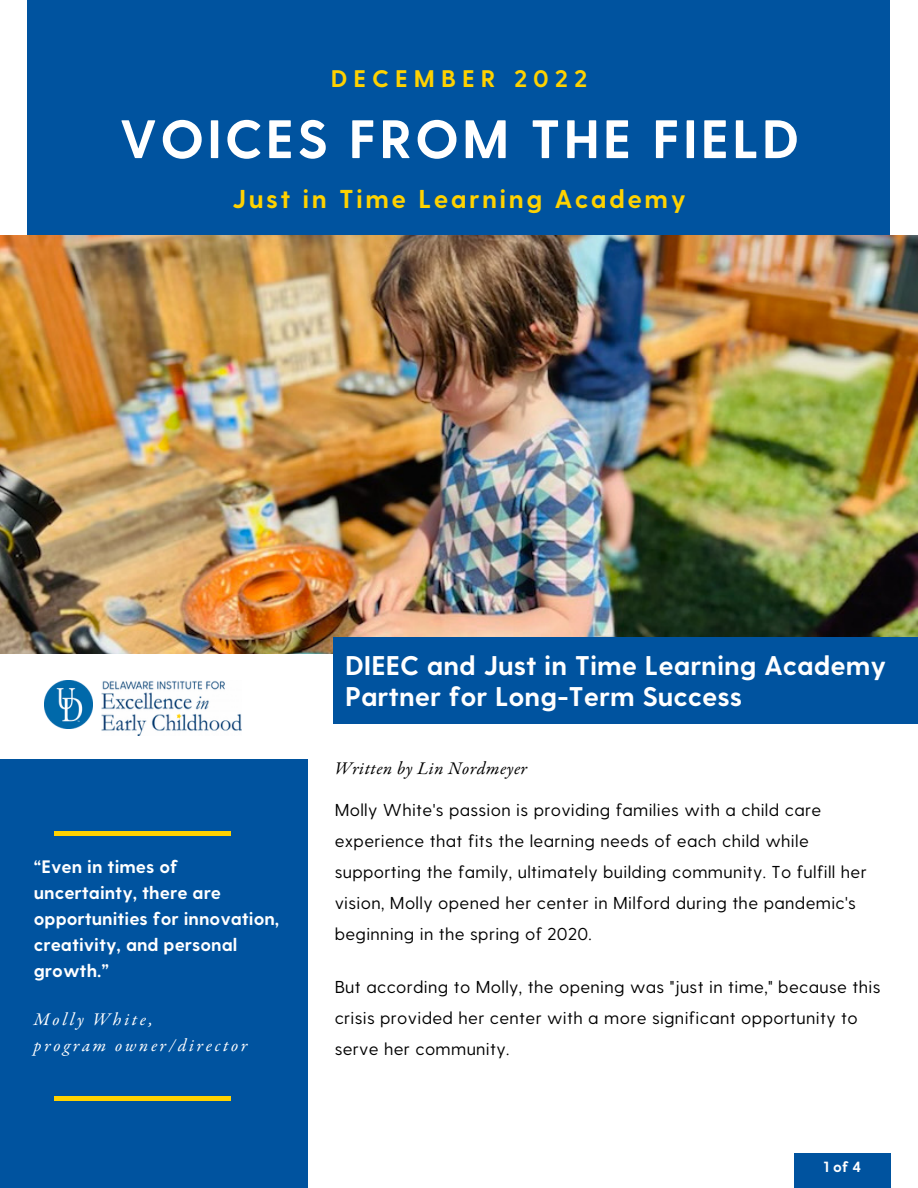
<style>
.page{position:relative;width:918px;height:1188px;background:#fff}
.page>*{position:absolute;margin:0;border:0;box-sizing:border-box;transform-origin:0 0}
.t1{font:700 54px "Greycliff CF";letter-spacing:.05em;color:#fff}
.t2{font:700 27px/31.5px "Greycliff CF";color:#fff}
.t3{font:700 25.8px "Greycliff CF";letter-spacing:.095em;color:#ffd200}
.t4{font:700 24px "Greycliff CF";letter-spacing:.25em;color:#ffd200}
.t5{font:700 18px/25.8px "Greycliff CF";color:#fff}
.t6{font:italic 18px/25.8px "Garamond Premr Pro";letter-spacing:.15em;color:#fff}
.t7{font:italic 18px "Garamond Premr Pro";letter-spacing:.03em;color:#000}
.t8{font:17.25px/31px "Greycliff CF";letter-spacing:.02em;color:#000}
.t9{font:700 14.7px "Greycliff CF";color:#fff}
</style>
<div class="page">
<div style="left:0;top:759px;width:307px;height:429px;background:#00539f"></div>
<div style="left:28px;top:0;width:862px;height:364px;background:#00539f"></div>
<img style="left:0;top:236px;width:918px;height:417px">
<div style="left:55px;top:831px;width:176px;height:5px;background:#ffd200"></div>
<div style="left:55px;top:1096px;width:176px;height:5px;background:#ffd200"></div>
<img style="left:102px;top:681px;width:139px;height:55px">
<img style="left:44px;top:680px;width:49px;height:49px">
<div style="left:794px;top:1153px;width:97px;height:35px;background:#00539f"></div>
<div style="left:333px;top:637px;width:585px;height:87px;background:#00539f"></div>
<h3 class="t4" style="left:331px;top:63px;width:258px">DECEMBER 2022</h3>
<h1 class="t1" style="left:119px;top:104px;width:682px">VOICES FROM THE FIELD</h1>
<h3 class="t3" style="left:232px;top:182px;width:455px">Just in Time Learning Academy</h3>
<h2 class="t2" style="left:345px;top:648px;width:542px">DIEEC and Just in Time Learning Academy<br>Partner for Long-Term Success</h2>
<p class="t5" style="left:34px;top:853px;width:247px">“Even in times of uncertainty, there are opportunities for innovation, creativity, and personal growth.”</p>
<p class="t6" style="left:34px;top:1008px;width:215px">Molly White,<br>program owner/director</p>
<p class="t7" style="left:335px;top:761px;width:194px">Written by Lin Nordmeyer</p>
<p class="t8" style="left:335px;top:793px;width:534px">Molly White's passion is providing families with a child care experience that fits the learning needs of each child while supporting the family, ultimately building community. To fulfill her vision, Molly opened her center in Milford during the pandemic's beginning in the spring of 2020.</p>
<p class="t8" style="left:335px;top:970px;width:547px">But according to Molly, the opening was "just in time," because this crisis provided her center with a more significant opportunity to serve her community.</p>
<p class="t9" style="left:824px;top:1157px;width:39px">1of4</p>
</div>
